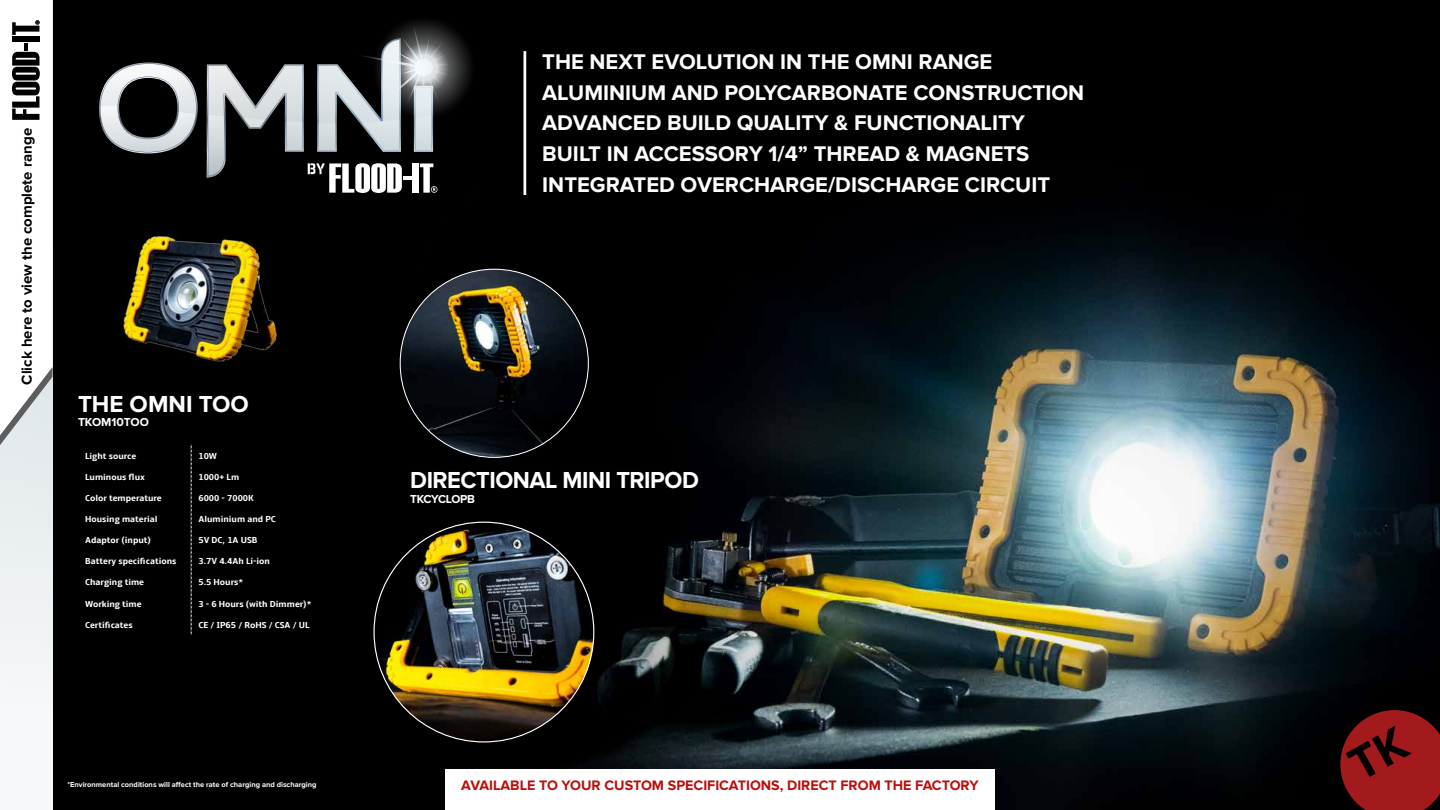
<style>
.page{position:relative;width:1440px;height:810px;background:#000}
.page>*{position:absolute;margin:0;border:0;box-sizing:border-box;transform-origin:0 0}
.t1{font:700 24px "Proxima Nova";letter-spacing:-.02em;color:#fff}
.t2{font:700 24px "Proxima Nova";color:#fff}
.t3{font:700 21.98px/31px "Proxima Nova";color:#fff}
.t4{font:700 15px "Proxima Nova";color:#000}
.t5{font:700 14.25px "Proxima Nova";color:#bb0e0c}
.t6{font:700 12px "Proxima Nova";color:#fff}
.t7{font:700 12px "Proxima Nova";letter-spacing:-.02em;color:#fff}
.t8{font:700 9px "Amble";color:#fff}
.t9{font:700 7.5px "Proxima Nova";color:#fff}
</style>
<div class="page">
<img style="left:398px;top:138px;width:1042px;height:672px">
<div style="left:0;top:0;width:52px;height:810px;background:#f0f4f5"></div>
<svg style="left:99px;top:21px;width:375px;height:172px"></svg>
<svg style="left:1340px;top:710px;width:100px;height:100px"></svg>
<img style="left:122px;top:236px;width:155px;height:126px">
<svg style="left:191px;top:445px;width:1px;height:190px"></svg>
<hr style="left:524px;top:51px;width:2px;height:144px;background:#fff">
<div style="left:445px;top:769px;width:550px;height:41px;background:#fff"></div>
<svg style="left:0;top:0;width:53px;height:445px"></svg>
<img style="left:400px;top:269px;width:188px;height:188px;border-radius:94px">
<img style="left:374px;top:522px;width:220px;height:220px;border-radius:110px">
<h3 class="t4" style="left:18px;top:385px;width:258px;rotate:-90deg">Click here to view the complete range</h3>
<h1 class="t2" style="left:78px;top:390px;width:172px">THE OMNI TOO</h1>
<h3 class="t6" style="left:78px;top:415px;width:72px">TKOM10TOO</h3>
<p class="t8" style="left:85px;top:451px;width:53px">Light source</p>
<p class="t8" style="left:198px;top:451px;width:20px">10W</p>
<p class="t8" style="left:85px;top:472px;width:61px">Luminous flux</p>
<p class="t8" style="left:198px;top:472px;width:42px">1000+ Lm</p>
<p class="t8" style="left:85px;top:493px;width:78px">Color temperature</p>
<p class="t8" style="left:198px;top:493px;width:57px">6000 - 7000K</p>
<p class="t8" style="left:85px;top:514px;width:74px">Housing material</p>
<p class="t8" style="left:198px;top:514px;width:79px">Aluminium and PC</p>
<p class="t8" style="left:85px;top:535px;width:67px">Adaptor (input)</p>
<p class="t8" style="left:198px;top:535px;width:61px">5V DC, 1A USB</p>
<p class="t8" style="left:85px;top:556px;width:93px">Battery specifications</p>
<p class="t8" style="left:198px;top:556px;width:73px">3.7V 4.4Ah Li-ion</p>
<p class="t8" style="left:85px;top:577px;width:61px">Charging time</p>
<p class="t8" style="left:198px;top:577px;width:46px">5.5 Hours*</p>
<p class="t8" style="left:85px;top:598px;width:58px">Working time</p>
<p class="t8" style="left:198px;top:598px;width:114px">3 - 6 Hours (with Dimmer)*</p>
<p class="t8" style="left:85px;top:619px;width:49px">Certificates</p>
<p class="t8" style="left:198px;top:619px;width:113px">CE / IP65 / RoHS / CSA / UL</p>
<p class="t9" style="left:68px;top:781px;width:250px">*Environmental conditions will affect the rate of charging and discharging</p>
<h2 class="t3" style="left:542px;top:47px;width:543px">THE NEXT EVOLUTION IN THE OMNI RANGE ALUMINIUM AND POLYCARBONATE CONSTRUCTION ADVANCED BUILD QUALITY &amp; FUNCTIONALITY BUILT IN ACCESSORY 1/4” THREAD &amp; MAGNETS INTEGRATED OVERCHARGE/DISCHARGE CIRCUIT</h2>
<h1 class="t1" style="left:410px;top:466px;width:290px">DIRECTIONAL MINI TRIPOD</h1>
<h3 class="t7" style="left:410px;top:492px;width:66px">TKCYCLOPB</h3>
<h3 class="t5" style="left:461px;top:777px;width:519px">AVAILABLE TO YOUR CUSTOM SPECIFICATIONS, DIRECT FROM THE FACTORY</h3>
</div>
